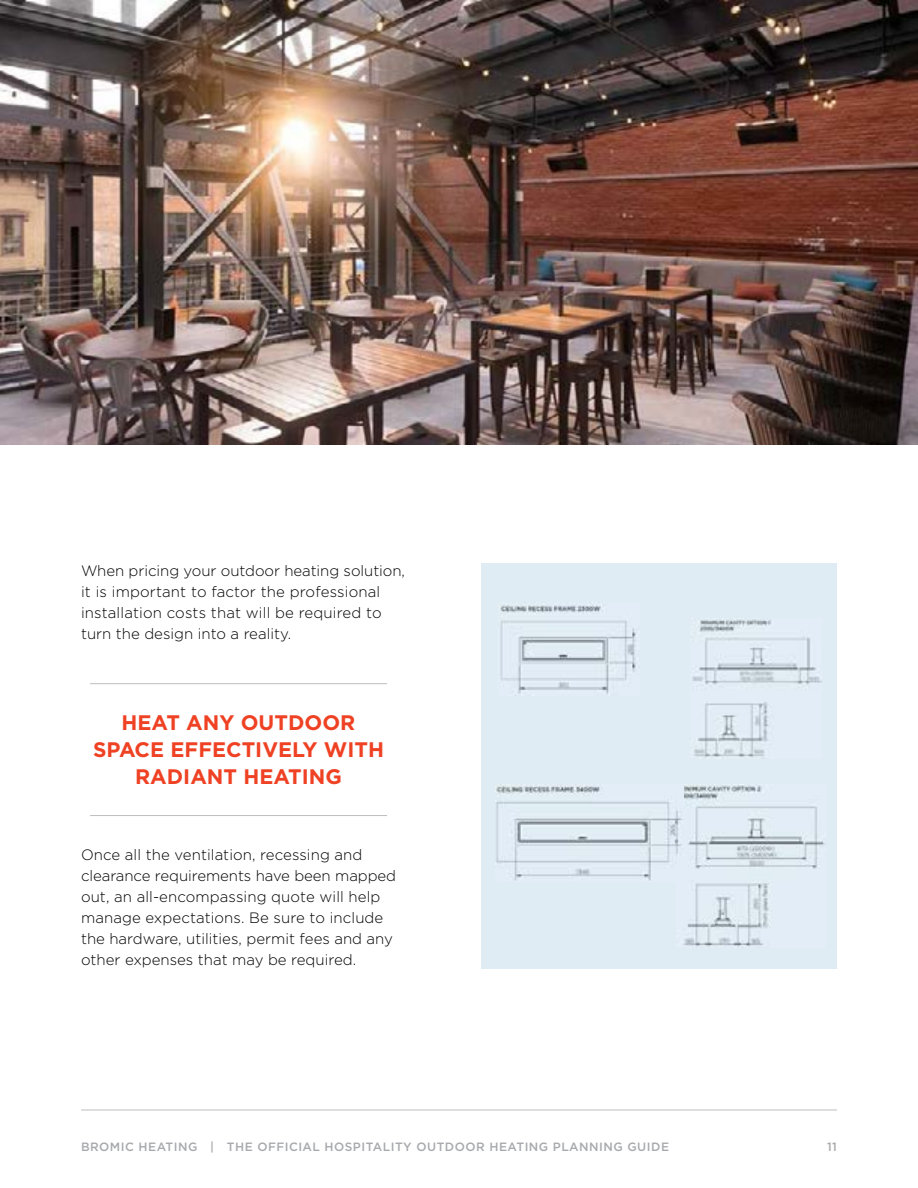
<style>
.page{position:relative;width:918px;height:1188px;background:#fff}
.page>*{position:absolute;margin:0;border:0;box-sizing:border-box;transform-origin:0 0}
.t1{font:700 21px/27px "Gotham";color:#ef4123;text-align:center}
.t2{font:300 15px/21px "Gotham";color:#000}
.t3{font:500 12px "Gotham";letter-spacing:.04em;color:#a7a9ac}
</style>
<div class="page">
<hr style="left:81px;top:1110px;width:756px;height:1px;background:#bcbec0">
<img style="left:0;top:0;width:918px;height:445px">
<div style="left:482px;top:564px;width:355px;height:405px;background:#dfecf4"></div>
<hr style="left:90px;top:683px;width:297px;height:1px;background:#bcbec0">
<hr style="left:90px;top:815px;width:297px;height:1px;background:#bcbec0">
<img style="left:500px;top:604px;width:137px;height:91px">
<img style="left:692px;top:618px;width:129px;height:141px">
<img style="left:681px;top:784px;width:145px;height:163px">
<img style="left:496px;top:784px;width:187px;height:97px">
<p class="t2" style="left:81px;top:561px;width:326px">When pricing your outdoor heating solution, it is important to factor the professional installation costs that will be required to turn the design into a reality.</p>
<h1 class="t1" style="left:93px;top:710px;width:292px">HEAT ANY OUTDOOR<br>SPACE EFFECTIVELY WITH<br>RADIANT HEATING</h1>
<p class="t2" style="left:81px;top:845px;width:317px">Once all the ventilation, recessing and clearance requirements have been mapped out, an all-encompassing quote will help manage expectations. Be sure to include the hardware, utilities, permit fees and any other expenses that may be required.</p>
<p class="t3" style="left:81px;top:1142px;width:590px">BROMIC HEATING | THE OFFICIAL HOSPITALITY OUTDOOR HEATING PLANNING GUIDE</p>
<p class="t3" style="left:827px;top:1141px;width:11px">11</p>
</div>
